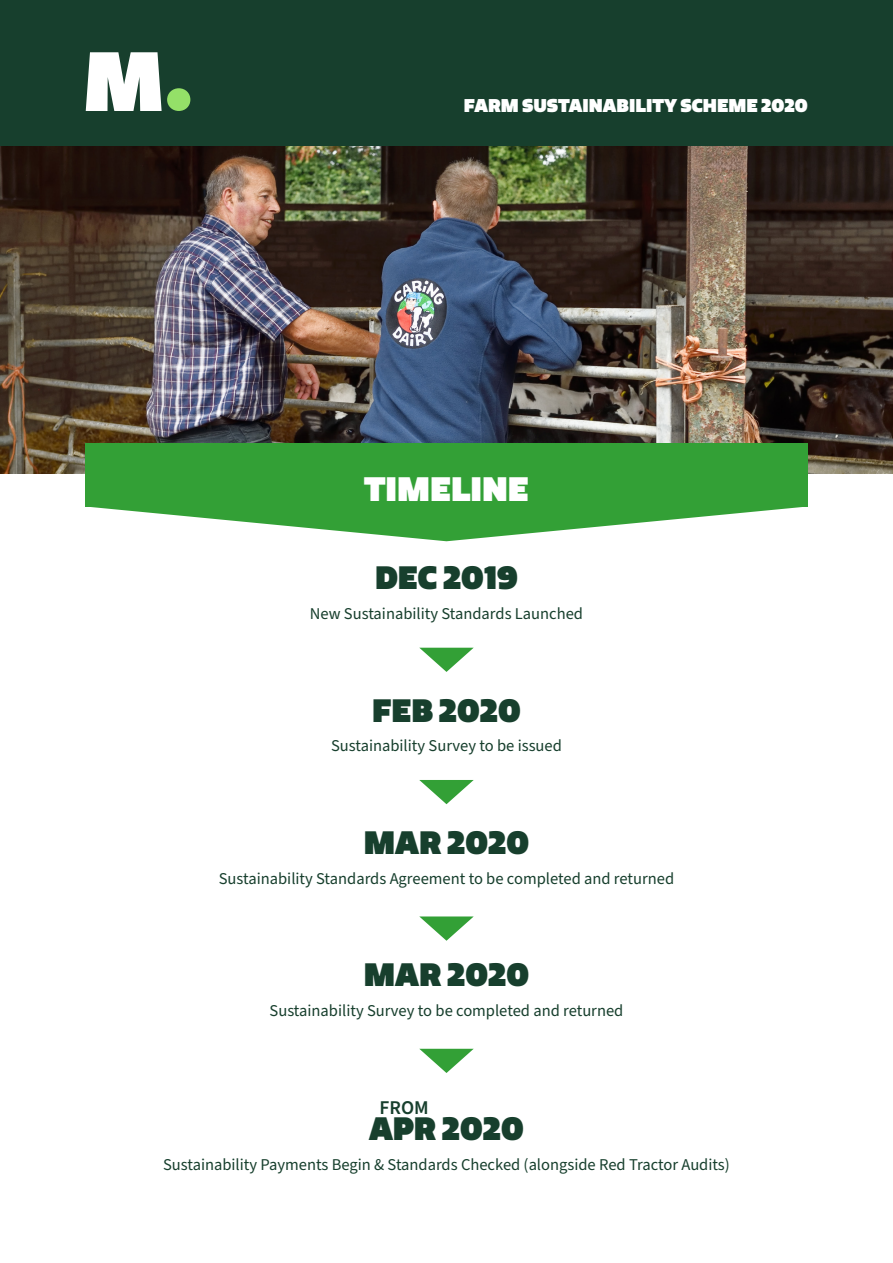
<style>
.page{position:relative;width:893px;height:1263px;background:#fff}
.page>*{position:absolute;margin:0;border:0;box-sizing:border-box;transform-origin:0 0}
.t1{font:900 33px "Quatro";color:#fff}
.t2{font:900 31.5px "Quatro";color:#173f2d}
.t3{font:600 19.5px "Source Sans Pro";color:#173f2d}
.t4{font:900 18px "Quatro";color:#fff}
.t5{font:16.5px "Source Sans Pro";color:#173f2d}
</style>
<div class="page">
<div style="left:0;top:0;width:893px;height:147px;background:#173f2d"></div>
<img style="left:0;top:147px;width:893px;height:326px">
<div style="left:85px;top:443px;width:723px;height:63px;background:#33a036"></div>
<svg style="left:86px;top:52px;width:76px;height:59px;background:#dae0dd"></svg>
<div style="left:167px;top:88px;width:23px;height:23px;background:#94e068;border-radius:50%"></div>
<svg style="left:85px;top:506px;width:723px;height:35px"></svg>
<svg style="left:419px;top:648px;width:55px;height:24px"></svg>
<svg style="left:419px;top:780px;width:55px;height:24px"></svg>
<svg style="left:419px;top:916px;width:55px;height:25px"></svg>
<svg style="left:419px;top:1049px;width:55px;height:24px"></svg>
<p class="t4" style="left:464px;top:94px;width:346px">FARM SUSTAINABILITY SCHEME 2020</p>
<p class="t1" style="left:364px;top:468px;width:166px">TIMELINE</p>
<p class="t2" style="left:375px;top:558px;width:144px">DEC 2019</p>
<p class="t5" style="left:310px;top:603px;width:275px">New Sustainability Standards Launched</p>
<p class="t2" style="left:372px;top:690px;width:150px">FEB 2020</p>
<p class="t5" style="left:331px;top:735px;width:232px">Sustainability Survey to be issued</p>
<p class="t2" style="left:364px;top:823px;width:167px">MAR 2020</p>
<p class="t5" style="left:219px;top:867px;width:457px">Sustainability Standards Agreement to be completed and returned</p>
<p class="t2" style="left:364px;top:955px;width:167px">MAR 2020</p>
<p class="t5" style="left:270px;top:999px;width:355px">Sustainability Survey to be completed and returned</p>
<p class="t3" style="left:379px;top:1095px;width:51px">FROM</p>
<p class="t2" style="left:369px;top:1109px;width:156px">APR 2020</p>
<p class="t5" style="left:163px;top:1153px;width:568px">Sustainability Payments Begin &amp; Standards Checked (alongside Red Tractor Audits)</p>
</div>
